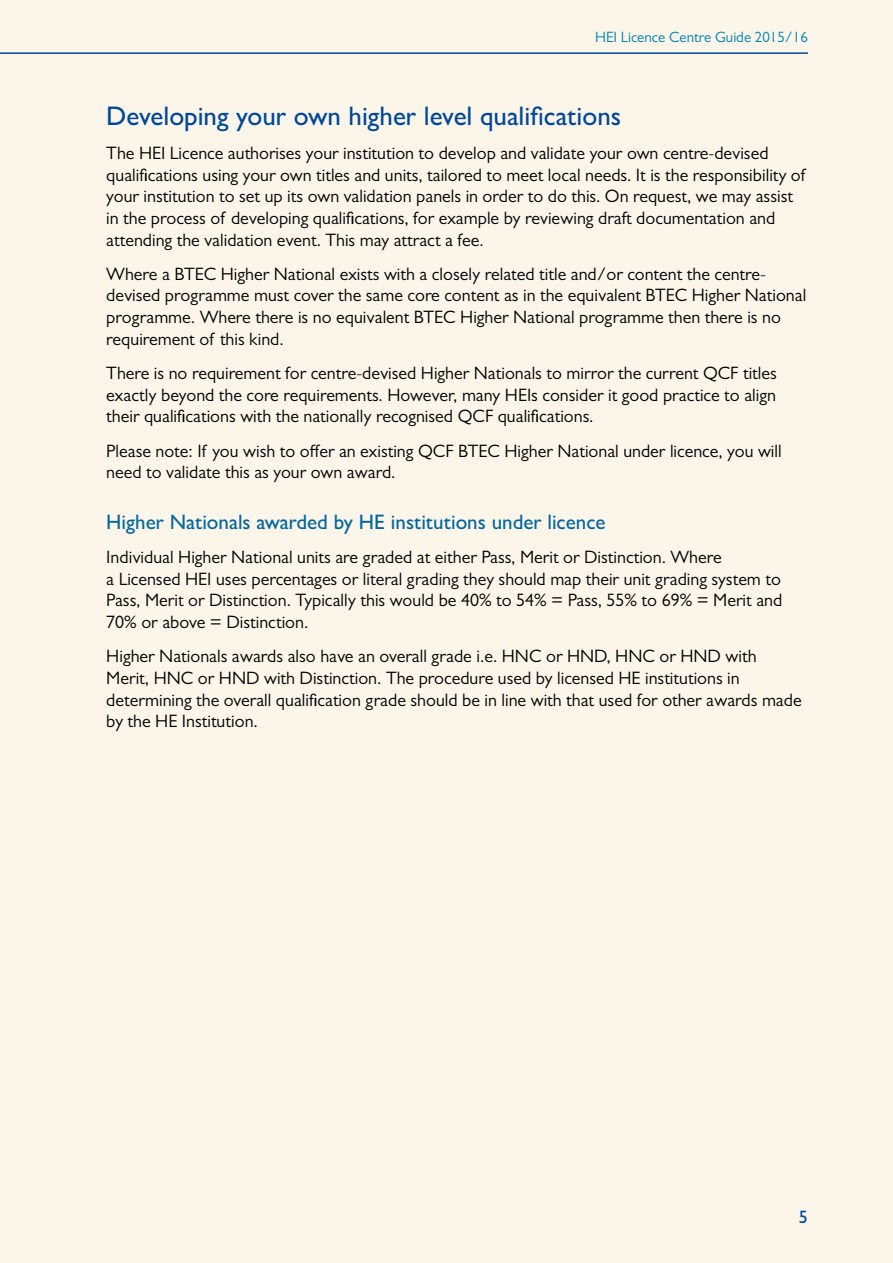
<style>
.page{position:relative;width:893px;height:1263px;background:#fbf5ea}
.page>*{position:absolute;margin:0;border:0;box-sizing:border-box;transform-origin:0 0}
.t1{font:500 27px "Gill Sans MT Pro";color:#00489a}
.t2{font:500 21px "Gill Sans MT Pro";color:#0066a0}
.t3{font:18px/21.6px "Gill Sans MT Pro";color:#000}
.t4{font:500 18px "Gill Sans MT Pro";color:#00489a}
.t5{font:15px "Gill Sans MT Pro";color:#0084b7}
</style>
<div class="page">
<hr style="left:0;top:52px;width:808px;height:2px;background:#00489a">
<p class="t5" style="left:595px;top:28px;width:214px">HEI Licence Centre Guide 2015/16</p>
<h1 class="t1" style="left:106px;top:100px;width:516px">Developing your own higher level qualifications</h1>
<p class="t3" style="left:106px;top:142px;width:700px">The HEI Licence authorises your institution to develop and validate your own centre-devised qualifications using your own titles and units, tailored to meet local needs. It is the responsibility of your institution to set up its own validation panels in order to do this. On request, we may assist in the process of developing qualifications, for example by reviewing draft documentation and attending the validation event. This may attract a fee.</p>
<p class="t3" style="left:106px;top:263px;width:701px">Where a BTEC Higher National exists with a closely related title and/or content the centre&shy;devised programme must cover the same core content as in the equivalent BTEC Higher National programme. Where there is no equivalent BTEC Higher National programme then there is no requirement of this kind.</p>
<p class="t3" style="left:106px;top:362px;width:672px;text-align:justify">There is no requirement for centre-devised Higher Nationals to mirror the current QCF titles exactly beyond the core requirements. However, many HEIs consider it good practice to align their qualifications with the nationally recognised QCF qualifications.</p>
<p class="t3" style="left:106px;top:440px;width:677px">Please note: If you wish to offer an existing QCF BTEC Higher National under licence, you will need to validate this as your own award.</p>
<p class="t2" style="left:106px;top:509px;width:501px">Higher Nationals awarded by HE institutions under licence</p>
<p class="t3" style="left:106px;top:546px;width:677px">Individual Higher National units are graded at either Pass, Merit or Distinction. Where<br>a Licensed HEI uses percentages or literal grading they should map their unit grading system to Pass, Merit or Distinction. Typically this would be 40% to 54% = Pass, 55% to 69% = Merit and 70% or above = Distinction.</p>
<p class="t3" style="left:106px;top:645px;width:697px">Higher Nationals awards also have an overall grade i.e. HNC or HND, HNC or HND with Merit, HNC or HND with Distinction. The procedure used by licensed HE institutions in determining the overall qualification grade should be in line with that used for other awards made by the HE Institution.</p>
<p class="t4" style="left:799px;top:1206px;width:10px">5</p>
</div>
